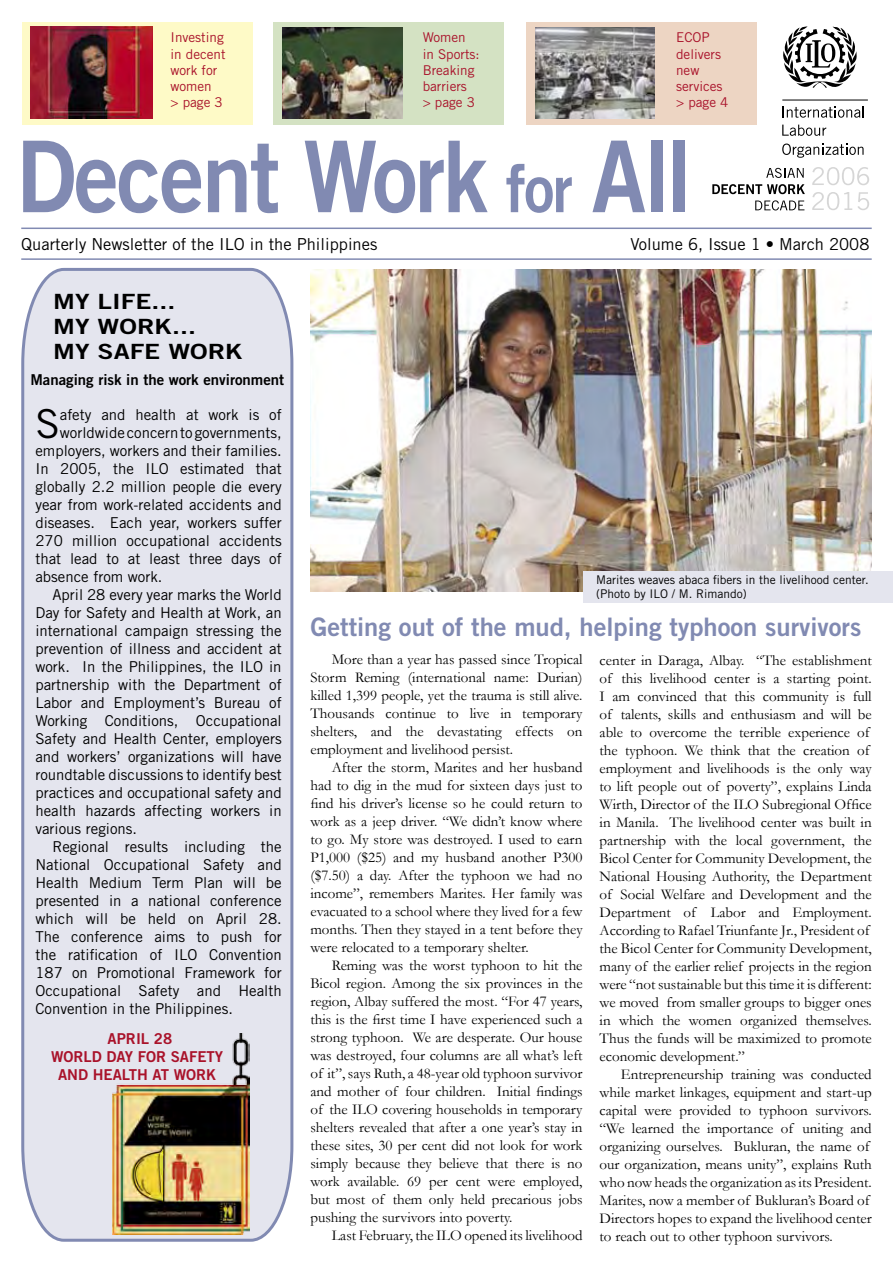
<style>
.page{position:relative;width:893px;height:1263px;background:#fff}
.page>*{position:absolute;margin:0;border:0;box-sizing:border-box;transform-origin:0 0}
.t1{font:99px "Trade Gothic Bold Two";letter-spacing:-.025em;color:#818ab2;scale:.91 1}
.t2{font:39.9px "Trade Gothic";color:#000}
.t3{font:25.5px "Trade Gothic Bold Two";color:#818ab2}
.t4{font:21px/25.2px "Trade Gothic Bold Two";color:#000;scale:1.25 1}
.t5{font:16.5px "Trade Gothic";color:#000}
.t6{font:15px/18px "Garamond";color:#000;text-align:justify}
.t7{font:15px "Trade Gothic";color:#000}
.t8{font:15px/18px "Trade Gothic Bold Two";color:#a9122a;text-align:center}
.t9{font:15px "Trade Gothic Bold Two";color:#000}
.t10{font:13.5px/16.2px "Trade Gothic";color:#a9122a}
.t11{font:12px/14.4px "Trade Gothic";color:#000}
.s1{font-size:66px}
</style>
<div class="page">
<img style="left:310px;top:269px;width:562px;height:322px">
<div style="left:21px;top:267px;width:273px;height:975px;background:#e4e5ee"></div>
<hr style="left:21px;top:228px;width:851px;height:1px;background:#818ab2">
<hr style="left:21px;top:258px;width:851px;height:2px;background:#818ab2">
<div style="left:526px;top:22px;width:230px;height:103px;background:#edd5c3"></div>
<div style="left:273px;top:22px;width:230px;height:103px;background:#d4e2c3"></div>
<div style="left:22px;top:22px;width:230px;height:103px;background:#fefac7"></div>
<div style="left:583px;top:571px;width:310px;height:31px;background:#e4e5ee"></div>
<img style="left:113px;top:1033px;width:137px;height:202px">
<img style="left:283px;top:28px;width:119px;height:90px">
<img style="left:536px;top:28px;width:119px;height:90px">
<img style="left:31px;top:27px;width:122px;height:91px">
<hr style="left:782px;top:100px;width:86px;height:1px;background:#000">
<svg style="left:783px;top:26px;width:74px;height:62px"></svg>
<svg style="left:782px;top:106px;width:82px;height:12px"></svg>
<svg style="left:782px;top:125px;width:44px;height:11px"></svg>
<svg style="left:782px;top:144px;width:81px;height:14px"></svg>
<svg style="left:812px;top:167px;width:57px;height:18px"></svg>
<svg style="left:812px;top:192px;width:57px;height:18px"></svg>
<svg style="left:766px;top:168px;width:38px;height:10px"></svg>
<svg style="left:712px;top:184px;width:93px;height:10px"></svg>
<svg style="left:755px;top:200px;width:49px;height:10px"></svg>
<p class="t10" style="left:171px;top:29px;width:57px">Investing in decent work for women<br>&gt; page 3</p>
<p class="t10" style="left:423px;top:29px;width:58px">Women in Sports:<br>Breaking barriers<br>&gt; page 3</p>
<p class="t10" style="left:676px;top:29px;width:54px">ECOP delivers new services &gt; page 4</p>
<h1 class="t1" style="left:16px;top:115px;width:744px">Decent Work <span class="s1">for</span> All</h1>
<p class="t5" style="left:21px;top:235px;width:358px">Quarterly Newsletter of the ILO in the Philippines</p>
<p class="t5" style="left:630px;top:235px;width:241px">Volume 6, Issue 1 • March 2008</p>
<h3 class="t4" style="left:53px;top:289px;width:153px">MY LIFE...<br>MY WORK...<br>MY SAFE WORK</h3>
<p class="t9" style="left:30px;top:370px;width:255px">Managing risk in the work environment</p>
<h2 class="t2" style="left:35px;top:400px;width:26px">S</h2>
<p class="t7" style="left:60px;top:405px;width:223px">afety and health at work is of</p>
<p class="t7" style="left:60px;top:423px;width:223px">worldwide concern to governments,</p>
<p class="t7" style="left:35px;top:441px;width:248px">employers, workers and their families.</p>
<p class="t7" style="left:35px;top:459px;width:248px">In 2005, the ILO estimated that</p>
<p class="t7" style="left:35px;top:477px;width:248px">globally 2.2 million people die every</p>
<p class="t7" style="left:35px;top:495px;width:248px">year from work-related accidents and</p>
<p class="t7" style="left:35px;top:513px;width:248px">diseases. Each year, workers suffer</p>
<p class="t7" style="left:35px;top:531px;width:248px">270 million occupational accidents</p>
<p class="t7" style="left:35px;top:549px;width:248px">that lead to at least three days of</p>
<p class="t7" style="left:35px;top:567px;width:129px">absence from work.</p>
<p class="t7" style="left:52px;top:585px;width:231px">April 28 every year marks the World</p>
<p class="t7" style="left:35px;top:603px;width:248px">Day for Safety and Health at Work, an</p>
<p class="t7" style="left:35px;top:621px;width:248px">international campaign stressing the</p>
<p class="t7" style="left:35px;top:639px;width:248px">prevention of illness and accident at</p>
<p class="t7" style="left:35px;top:657px;width:248px">work. In the Philippines, the ILO in</p>
<p class="t7" style="left:35px;top:675px;width:248px">partnership with the Department of</p>
<p class="t7" style="left:35px;top:693px;width:248px">Labor and Employment’s Bureau of</p>
<p class="t7" style="left:35px;top:711px;width:248px">Working Conditions, Occupational</p>
<p class="t7" style="left:35px;top:729px;width:248px">Safety and Health Center, employers</p>
<p class="t7" style="left:35px;top:747px;width:248px">and workers’ organizations will have</p>
<p class="t7" style="left:35px;top:765px;width:248px">roundtable discussions to identify best</p>
<p class="t7" style="left:35px;top:783px;width:248px">practices and occupational safety and</p>
<p class="t7" style="left:35px;top:801px;width:248px">health hazards affecting workers in</p>
<p class="t7" style="left:35px;top:819px;width:103px">various regions.</p>
<p class="t7" style="left:52px;top:837px;width:231px">Regional results including the</p>
<p class="t7" style="left:35px;top:855px;width:248px">National Occupational Safety and</p>
<p class="t7" style="left:35px;top:873px;width:248px">Health Medium Term Plan will be</p>
<p class="t7" style="left:35px;top:891px;width:248px">presented in a national conference</p>
<p class="t7" style="left:35px;top:909px;width:248px">which will be held on April 28.</p>
<p class="t7" style="left:35px;top:927px;width:248px">The conference aims to push for</p>
<p class="t7" style="left:35px;top:945px;width:248px">the ratification of ILO Convention</p>
<p class="t7" style="left:35px;top:963px;width:248px">187 on Promotional Framework for</p>
<p class="t7" style="left:35px;top:981px;width:248px">Occupational Safety and Health</p>
<p class="t7" style="left:35px;top:999px;width:199px">Convention in the Philippines.</p>
<p class="t8" style="left:51px;top:1029px;width:174px">APRIL 28<br>WORLD DAY FOR SAFETY<br>AND HEALTH AT WORK</p>
<p class="t11" style="left:596px;top:572px;width:274px">Marites weaves abaca fibers in the livelihood center. (Photo by ILO / M. Rimando)</p>
<h3 class="t3" style="left:310px;top:611px;width:553px">Getting out of the mud, helping typhoon survivors</h3>
<p class="t6" style="left:310px;top:650px;width:274px;text-indent:21px">More than a year has passed since Tropical Storm Reming (international name: Durian) killed 1,399 people, yet the trauma is still alive.<br>Thousands continue to live in temporary shelters, and the devastating effects on employment and livelihood persist.</p>
<p class="t6" style="left:310px;top:758px;width:274px;text-indent:21px">After the storm, Marites and her husband had to dig in the mud for sixteen days just to find his driver’s license so he could return to work as a jeep driver. “We didn’t know where to go. My store was destroyed. I used to earn P1,000 ($25) and my husband another P300 ($7.50) a day. After the typhoon we had no income”, remembers Marites. Her family was evacuated to a school where they lived for a few months. Then they stayed in a tent before they were relocated to a temporary shelter.</p>
<p class="t6" style="left:310px;top:956px;width:274px;text-indent:21px">Reming was the worst typhoon to hit the Bicol region. Among the six provinces in the region, Albay suffered the most. “For 47 years, this is the first time I have experienced such a strong typhoon. We are desperate. Our house was destroyed, four columns are all what’s left of it”, says Ruth, a 48-year old typhoon survivor and mother of four children. Initial findings of the ILO covering households in temporary shelters revealed that after a one year’s stay in these sites, 30 per cent did not look for work simply because they believe that there is no work available. 69 per cent were employed, but most of them only held precarious jobs pushing the survivors into poverty.</p>
<p class="t6" style="left:332px;top:1226px;width:252px">Last February, the ILO opened its livelihood</p>
<p class="t6" style="left:600px;top:651px;width:274px;text-align:left">center in Daraga, Albay. “The establishment of this livelihood center is a starting point.<br>I am convinced that this community is full of talents, skills and enthusiasm and will be able to overcome the terrible experience of the typhoon. We think that the creation of employment and livelihoods is the only way to lift people out of poverty”, explains Linda Wirth, Director of the ILO Subregional Office in Manila. The livelihood center was built in partnership with the local government, the Bicol Center for Community Development, the National Housing Authority, the Department of Social Welfare and Development and the Department of Labor and Employment.<br>According to Rafael Triunfante Jr., President of the Bicol Center for Community Development, many of the earlier relief projects in the region were “not sustainable but this time it is different: we moved from smaller groups to bigger ones in which the women organized themselves.<br>Thus the funds will be maximized to promote economic development.”</p>
<p class="t6" style="left:600px;top:1065px;width:274px;text-align:left;text-indent:21px">Entrepreneurship training was conducted while market linkages, equipment and start-up capital were provided to typhoon survivors. “We learned the importance of uniting and organizing ourselves. Bukluran, the name of our organization, means unity”, explains Ruth who now heads the organization as its President.<br>Marites, now a member of Bukluran’s Board of Directors hopes to expand the livelihood center to reach out to other typhoon survivors.</p>
</div>
